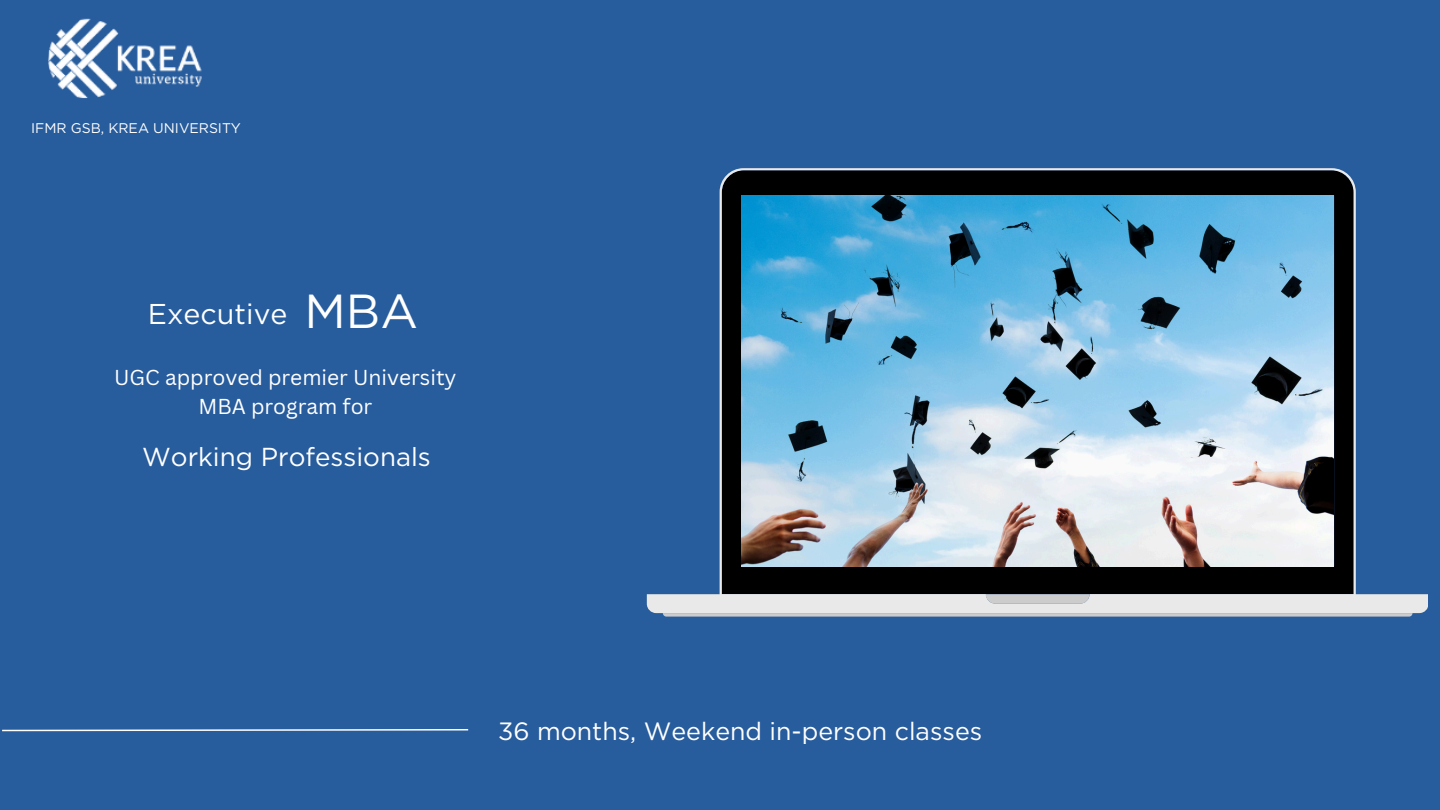
<style>
.page{position:relative;width:1440px;height:810px;background:#275c9d}
.page>*{position:absolute;margin:0;border:0;box-sizing:border-box;transform-origin:0 0}
.t1{font:47.7px "Gotham";color:#fff}
.t2{font:28.6px "Gotham";color:#fff}
.t3{font:26px "Gotham";color:#fff}
.t4{font:25px "Gotham";color:#fff}
.t5{font:21px/29.2px "Canva Sans";color:#fff;text-align:center}
.t6{font:14px "Gotham";color:#fff}
</style>
<div class="page">
<svg style="left:2px;top:729px;width:467px;height:3px"></svg>
<svg style="left:647px;top:168px;width:781px;height:445px"></svg>
<svg style="left:986px;top:594px;width:104px;height:10px"></svg>
<svg style="left:663px;top:613px;width:750px;height:4px;background:#b6bdc5"></svg>
<img style="left:741px;top:195px;width:593px;height:371px">
<img style="left:48px;top:18px;width:154px;height:80px">
<p class="t6" style="left:31px;top:120px;width:211px">IFMR GSB, KREA UNIVERSITY</p>
<h3 class="t2" style="left:148px;top:297px;width:141px">Executive</h3>
<h3 class="t1" style="left:304px;top:282px;width:115px">MBA</h3>
<h1 class="t5" style="left:114px;top:362px;width:344px">UGC approved premier University<br>MBA program for</h1>
<h2 class="t3" style="left:142px;top:441px;width:290px">Working Professionals</h2>
<h4 class="t4" style="left:498px;top:716px;width:486px">36 months, Weekend in-person classes</h4>
</div>
